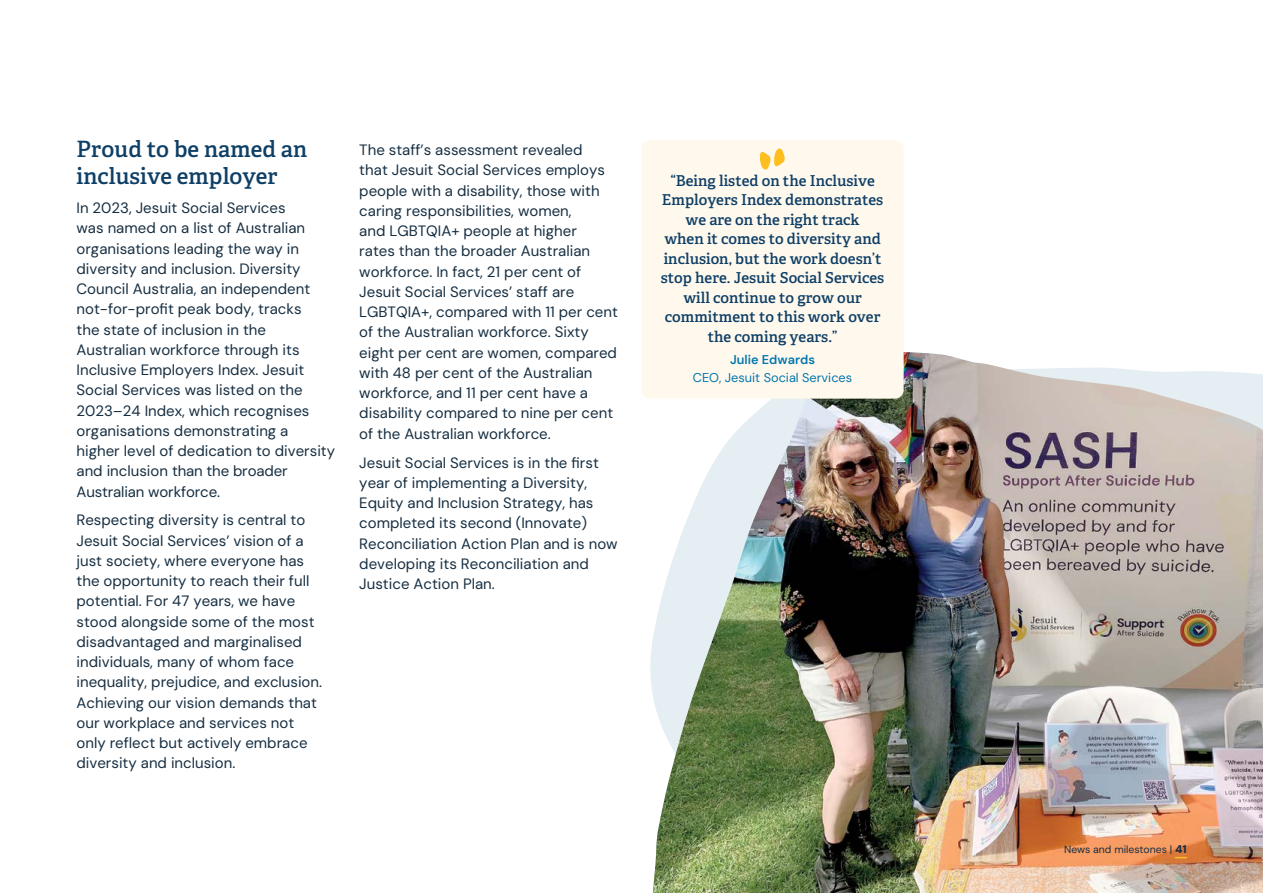
<style>
.page{position:relative;width:1263px;height:893px;background:#fff}
.page>*{position:absolute;margin:0;border:0;box-sizing:border-box;transform-origin:0 0}
.t1{font:600 22.5px/27px "Adelle";color:#0e3f66}
.t2{font:15px/20.2px "DM Sans";color:#162e41}
.t3{font:600 15px/19.5px "Adelle";color:#0e3f66;text-align:center}
.t4{font:12.75px "DM Sans";color:#0076ad}
.t5{font:600 12.75px "DM Sans";color:#0076ad}
.t6{font:10.5px "DM Sans";color:#162e41}
.s1{font-weight:900;font-size:11.25px}
</style>
<div class="page">
<img style="left:653px;top:352px;width:610px;height:541px">
<div style="left:642px;top:140px;width:262px;height:218px;background:#fff8ed;border-radius:9px"></div>
<div style="left:642px;top:317px;width:262px;height:82px;background:#fff8ed;border-radius:9px"></div>
<svg style="left:760px;top:148px;width:25px;height:22px"></svg>
<svg style="left:1175px;top:857px;width:12px;height:1px"></svg>
<h1 class="t1" style="left:77px;top:136px;width:232px">Proud to be named an inclusive employer</h1>
<p class="t2" style="left:77px;top:198px;width:260px">In 2023, Jesuit Social Services<br>was named on a list of Australian organisations leading the way in diversity and inclusion. Diversity<br>Council Australia, an independent not-for-profit peak body, tracks<br>the state of inclusion in the<br>Australian workforce through its<br>Inclusive Employers Index. Jesuit<br>Social Services was listed on the<br>2023–24 Index, which recognises organisations demonstrating a higher level of dedication to diversity and inclusion than the broader<br>Australian workforce.</p>
<p class="t2" style="left:77px;top:510px;width:247px">Respecting diversity is central to Jesuit Social Services’ vision of a just society, where everyone has the opportunity to reach their full potential. For 47 years, we have stood alongside some of the most disadvantaged and marginalised individuals, many of whom face inequality, prejudice, and exclusion.<br>Achieving our vision demands that our workplace and services not only reflect but actively embrace diversity and inclusion.</p>
<p class="t2" style="left:359px;top:140px;width:260px">The staff’s assessment revealed<br>that Jesuit Social Services employs people with a disability, those with caring responsibilities, women,<br>and LGBTQIA+ people at higher<br>rates than the broader Australian workforce. In fact, 21 per cent of Jesuit Social Services’ staff are LGBTQIA+, compared with 11 per cent of the Australian workforce. Sixty eight per cent are women, compared with 48 per cent of the Australian workforce, and 11 per cent have a disability compared to nine per cent of the Australian workforce.</p>
<p class="t2" style="left:359px;top:452px;width:260px">Jesuit Social Services is in the first year of implementing a Diversity, Equity and Inclusion Strategy, has completed its second (Innovate)<br>Reconciliation Action Plan and is now developing its Reconciliation and Justice Action Plan.</p>
<p class="t3" style="left:661px;top:171px;width:225px">“Being listed on the Inclusive<br>Employers Index demonstrates we are on the right track<br>when it comes to diversity and inclusion, but the work doesn’t stop here. Jesuit Social Services will continue to grow our commitment to this work over the coming years.”</p>
<p class="t5" style="left:730px;top:351px;width:86px">Julie Edwards</p>
<p class="t4" style="left:693px;top:370px;width:161px">CEO, Jesuit Social Services</p>
<p class="t6" style="left:1064px;top:843px;width:124px">News and milestones | <span class="s1">41</span></p>
</div>
